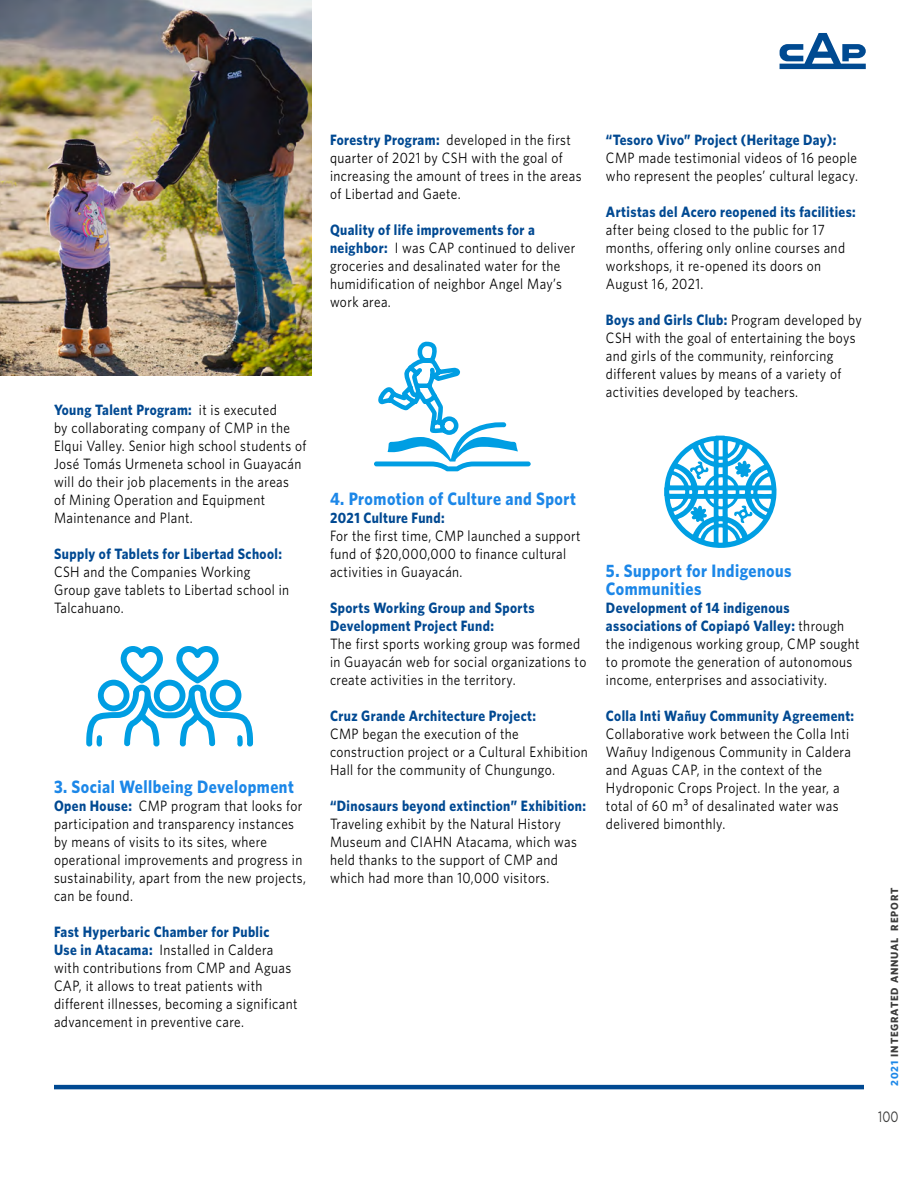
<style>
.page{position:relative;width:918px;height:1188px;background:#fff}
.page>*{position:absolute;margin:0;border:0;box-sizing:border-box;transform-origin:0 0}
.t1{font:700 18px/18px "Whitney";letter-spacing:.03em;color:#1c87e8;scale:.89 1}
.t2{font:15px/18px "Whitney";letter-spacing:.03em;color:#000;scale:.89 1}
.t3{font:700 15px/18px "Whitney";letter-spacing:.03em;color:#004992;scale:.89 1}
.t4{font:15px "Gotham HTF";color:#3c3c3b;scale:.75 1}
.t5{font:700 10.5px "Whitney";letter-spacing:.08em;color:#3c3c3b}
.s1{font-weight:700;color:#004992}
.s2{font-family:"Source Sans Variable"}
.s3{color:#1c87e8}
</style>
<div class="page">
<svg style="left:780px;top:33px;width:86px;height:36px"></svg>
<svg style="left:86px;top:646px;width:168px;height:101px"></svg>
<img style="left:0;top:0;width:312px;height:375px">
<hr style="left:54px;top:1085px;width:810px;height:4px;background:#004992">
<svg style="left:374px;top:341px;width:157px;height:130px"></svg>
<svg style="left:664px;top:436px;width:113px;height:112px"></svg>
<p class="t2" style="left:54px;top:400px;width:285px"><span class="s1">Young Talent Program:</span> it is executed<br>by collaborating company of CMP in the Elqui Valley. Senior high school students of José Tomás Urmeneta school in Guayacán will do their job placements in the areas<br>of Mining Operation and Equipment Maintenance and Plant.</p>
<p class="t3" style="left:54px;top:544px;width:258px">Supply of Tablets for Libertad School:</p>
<p class="t2" style="left:54px;top:562px;width:266px">CSH and the Companies Working<br>Group gave tablets to Libertad school in<br>Talcahuano.</p>
<p class="t1" style="left:54px;top:777px;width:271px">3. Social Wellbeing Development</p>
<p class="t2" style="left:54px;top:796px;width:285px"><span class="s1">Open House:</span> CMP program that looks for participation and transparency instances by means of visits to its sites, where operational improvements and progress in sustainability, apart from the new projects, can be found.</p>
<p class="t2" style="left:54px;top:922px;width:275px"><span class="s1">Fast Hyperbaric Chamber for Public<br>Use in Atacama:</span> Installed in Caldera with contributions from CMP and Aguas CAP, it allows to treat patients with different illnesses, becoming a significant advancement in preventive care.</p>
<p class="t2" style="left:330px;top:130px;width:284px"><span class="s1">Forestry Program:</span> developed in the first quarter of 2021 by CSH with the goal of increasing the amount of trees in the areas of Libertad and Gaete.</p>
<p class="t2" style="left:330px;top:220px;width:277px"><span class="s1">Quality of life improvements for a neighbor:</span> I was CAP continued to deliver groceries and desalinated water for the humidification of neighbor Angel May’s work area.</p>
<p class="t3" style="left:606px;top:130px;width:260px">“Tesoro Vivo” Project (Heritage Day):</p>
<p class="t2" style="left:606px;top:148px;width:285px">CMP made testimonial videos of 16 people who represent the peoples’ cultural legacy.</p>
<p class="t3" style="left:606px;top:202px;width:282px">Artistas del Acero reopened its facilities:</p>
<p class="t2" style="left:606px;top:220px;width:270px">after being closed to the public for 17 months, offering only online courses and workshops, it re-opened its doors on August 16, 2021.</p>
<p class="t2" style="left:606px;top:310px;width:289px"><span class="s1">Boys and Girls Club:</span> Program developed by CSH with the goal of entertaining the boys and girls of the community, reinforcing different values by means of a variety of activities developed by teachers.</p>
<p class="t1" style="left:330px;top:489px;width:278px">4. Promotion of Culture and Sport</p>
<p class="t3" style="left:330px;top:508px;width:130px">2021 Culture Fund:</p>
<p class="t2" style="left:330px;top:526px;width:283px">For the first time, CMP launched a support fund of $20,000,000 to finance cultural activities in Guayacán.</p>
<p class="t3" style="left:330px;top:598px;width:231px">Sports Working Group and Sports<br>Development Project Fund:</p>
<p class="t2" style="left:330px;top:634px;width:290px">The first sports working group was formed in Guayacán web for social organizations to create activities in the territory.</p>
<p class="t3" style="left:330px;top:706px;width:233px">Cruz Grande Architecture Project:</p>
<p class="t2" style="left:330px;top:724px;width:291px">CMP began the execution of the construction project or a Cultural Exhibition<br>Hall for the community of Chungungo.</p>
<p class="t3" style="left:330px;top:796px;width:289px">“Dinosaurs beyond extinction” Exhibition:</p>
<p class="t2" style="left:330px;top:814px;width:279px">Traveling exhibit by the Natural History Museum and CIAHN Atacama, which was held thanks to the support of CMP and which had more than 10,000 visitors.</p>
<p class="t1" style="left:606px;top:561px;width:210px">5. Support for Indigenous<br>Communities</p>
<p class="t2" style="left:606px;top:598px;width:287px"><span class="s1">Development of 14 indigenous associations of Copiapó Valley:</span> through the indigenous working group, CMP sought to promote the generation of autonomous income, enterprises and associativity.</p>
<p class="t3" style="left:606px;top:706px;width:280px">Colla Inti Wañuy Community Agreement:</p>
<p class="t2" style="left:606px;top:724px;width:277px">Collaborative work between the Colla Inti Wañuy Indigenous Community in Caldera and Aguas CAP, in the context of the Hydroponic Crops Project. In the year, a total of 60 m<span class="s2">³</span> of desalinated water was delivered bimonthly.</p>
<p class="t5" style="left:888px;top:1086px;width:199px;rotate:-90deg"><span class="s3">2021</span> INTEGRATED ANNUAL REPORT</p>
<p class="t4" style="left:878px;top:1109px;width:28px">100</p>
</div>
